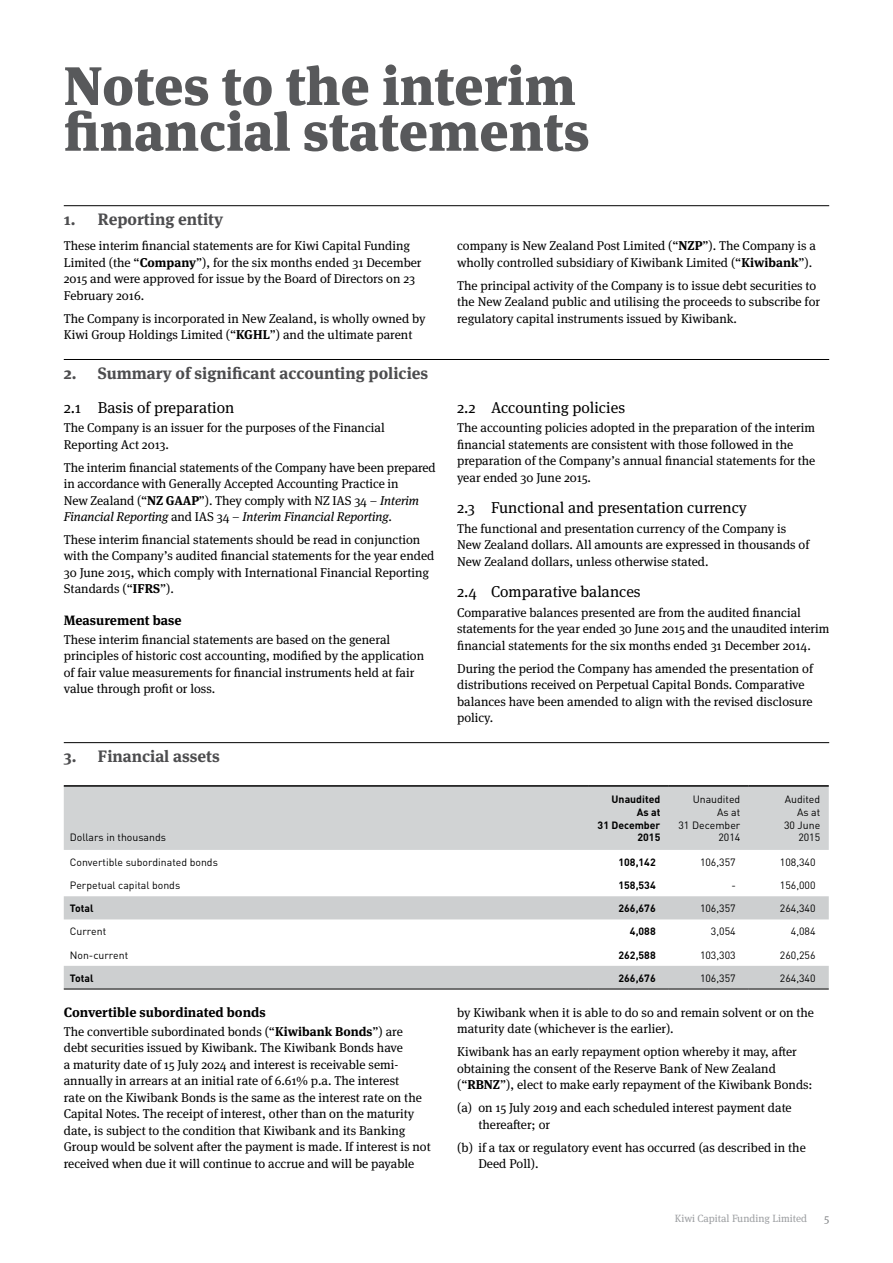
<style>
.page{position:relative;width:893px;height:1263px;background:#fff}
.page>*{position:absolute;margin:0;border:0;box-sizing:border-box;transform-origin:0 0}
.t1{font:900 54px/45.8px "Meta Serif OT";color:#58595b}
.t2{font:700 16.5px "Meta Serif OT";color:#4d4d4f}
.t3{font:15.75px "Meta Serif OT";color:#000}
.t4{font:700 13.5px "Meta Serif OT";color:#000}
.t5{font:12.75px/16.5px "Meta Serif OT";color:#000}
.t6{font:11.25px "Meta Serif OT";color:#808285}
.t7{font:10.5px/12.8px "DIN";color:#000;text-align:right}
.t8{font:700 10.5px/12.8px "DIN";color:#000;text-align:right}
.t9{font:10.5px "Meta Serif OT";color:#9d9fa2}
.s1{font-weight:700}
.s2{font-style:italic}
</style>
<div class="page">
<hr style="left:64px;top:205px;width:765px;height:1px;background:#000">
<hr style="left:64px;top:359px;width:765px;height:1px;background:#000">
<hr style="left:64px;top:742px;width:765px;height:1px;background:#000">
<div style="left:64px;top:787px;width:765px;height:63px;background:#d1d3d4"></div>
<svg style="left:64px;top:896px;width:765px;height:93px"></svg>
<hr style="left:589px;top:785px;width:80px;height:2px;background:#000">
<hr style="left:669px;top:785px;width:80px;height:2px;background:#000">
<hr style="left:749px;top:785px;width:80px;height:2px;background:#000">
<hr style="left:64px;top:785px;width:525px;height:2px;background:#000">
<hr style="left:64px;top:989px;width:525px;height:1px;background:#000">
<hr style="left:589px;top:989px;width:80px;height:1px;background:#000">
<hr style="left:669px;top:989px;width:80px;height:1px;background:#000">
<hr style="left:749px;top:989px;width:80px;height:1px;background:#000">
<h1 class="t1" style="left:64px;top:63px;width:527px">Notes to the interim financial statements</h1>
<p class="t2" style="left:64px;top:209px;width:161px">1. Reporting entity</p>
<p class="t5" style="left:64px;top:237px;width:359px">These interim financial statements are for Kiwi Capital Funding Limited (the “<span class="s1">Company</span>”), for the six months ended 31 December 2015 and were approved for issue by the Board of Directors on 23<br>February 2016.</p>
<p class="t5" style="left:64px;top:310px;width:363px">The Company is incorporated in New Zealand, is wholly owned by<br>Kiwi Group Holdings Limited (“<span class="s1">KGHL</span>”) and the ultimate parent</p>
<p class="t2" style="left:64px;top:363px;width:366px">2. Summary of significant accounting policies</p>
<p class="t3" style="left:64px;top:397px;width:172px">2.1 Basis of preparation</p>
<p class="t5" style="left:64px;top:419px;width:323px">The Company is an issuer for the purposes of the Financial<br>Reporting Act 2013.</p>
<p class="t5" style="left:64px;top:459px;width:374px">The interim financial statements of the Company have been prepared in accordance with Generally Accepted Accounting Practice in<br>New Zealand (“<span class="s1">NZ GAAP</span>”). They comply with NZ IAS 34 – <span class="s2">Interim Financial Reporting</span> and IAS 34 – <span class="s2">Interim Financial Reporting</span>.</p>
<p class="t5" style="left:64px;top:531px;width:372px">These interim financial statements should be read in conjunction with the Company’s audited financial statements for the year ended 30 June 2015, which comply with International Financial Reporting Standards (“<span class="s1">IFRS</span>”).</p>
<p class="t4" style="left:64px;top:612px;width:119px">Measurement base</p>
<p class="t5" style="left:64px;top:631px;width:362px">These interim financial statements are based on the general principles of historic cost accounting, modified by the application of fair value measurements for financial instruments held at fair value through profit or loss.</p>
<p class="t2" style="left:64px;top:746px;width:158px">3. Financial assets</p>
<p class="t7" style="left:70px;top:831px;width:98px">Dollars in thousands</p>
<p class="t5" style="left:457px;top:237px;width:360px">company is New Zealand Post Limited (“<span class="s1">NZP</span>”). The Company is a wholly controlled subsidiary of Kiwibank Limited (“<span class="s1">Kiwibank</span>”).</p>
<p class="t5" style="left:457px;top:277px;width:364px">The principal activity of the Company is to issue debt securities to the New Zealand public and utilising the proceeds to subscribe for regulatory capital instruments issued by Kiwibank.</p>
<p class="t3" style="left:457px;top:397px;width:170px">2.2 Accounting policies</p>
<p class="t5" style="left:457px;top:419px;width:360px">The accounting policies adopted in the preparation of the interim financial statements are consistent with those followed in the preparation of the Company’s annual financial statements for the year ended 30 June 2015.</p>
<p class="t3" style="left:457px;top:498px;width:291px">2.3 Functional and presentation currency</p>
<p class="t5" style="left:457px;top:520px;width:354px">The functional and presentation currency of the Company is<br>New Zealand dollars. All amounts are expressed in thousands of<br>New Zealand dollars, unless otherwise stated.</p>
<p class="t3" style="left:457px;top:582px;width:185px">2.4 Comparative balances</p>
<p class="t5" style="left:457px;top:604px;width:374px">Comparative balances presented are from the audited financial statements for the year ended 30 June 2015 and the unaudited interim financial statements for the six months ended 31 December 2014.</p>
<p class="t5" style="left:457px;top:660px;width:357px">During the period the Company has amended the presentation of distributions received on Perpetual Capital Bonds. Comparative balances have been amended to align with the revised disclosure policy.</p>
<p class="t8" style="left:598px;top:792px;width:64px">Unaudited<br>As at<br>31 December<br>2015</p>
<p class="t7" style="left:678px;top:793px;width:63px">Unaudited<br>As at<br>31 December<br>2014</p>
<p class="t7" style="left:784px;top:793px;width:38px">Audited<br>As at<br>30 June<br>2015</p>
<p class="t7" style="left:70px;top:855px;width:150px">Convertible subordinated bonds</p>
<p class="t8" style="left:619px;top:855px;width:39px">108,142</p>
<p class="t7" style="left:700px;top:855px;width:37px">106,357</p>
<p class="t7" style="left:780px;top:855px;width:37px">108,340</p>
<p class="t7" style="left:70px;top:879px;width:112px">Perpetual capital bonds</p>
<p class="t8" style="left:619px;top:878px;width:39px">158,534</p>
<p class="t7" style="left:732px;top:879px;width:6px">-</p>
<p class="t7" style="left:780px;top:879px;width:37px">156,000</p>
<p class="t8" style="left:70px;top:901px;width:25px">Total</p>
<p class="t8" style="left:619px;top:901px;width:39px">266,676</p>
<p class="t7" style="left:700px;top:902px;width:37px">106,357</p>
<p class="t7" style="left:780px;top:902px;width:37px">264,340</p>
<p class="t7" style="left:70px;top:925px;width:38px">Current</p>
<p class="t8" style="left:630px;top:925px;width:27px">4,088</p>
<p class="t7" style="left:711px;top:925px;width:26px">3,054</p>
<p class="t7" style="left:791px;top:925px;width:26px">4,084</p>
<p class="t7" style="left:70px;top:948px;width:60px">Non-current</p>
<p class="t8" style="left:619px;top:948px;width:39px">262,588</p>
<p class="t7" style="left:700px;top:948px;width:37px">103,303</p>
<p class="t7" style="left:780px;top:948px;width:37px">260,256</p>
<p class="t8" style="left:70px;top:971px;width:25px">Total</p>
<p class="t8" style="left:619px;top:971px;width:39px">266,676</p>
<p class="t7" style="left:700px;top:971px;width:37px">106,357</p>
<p class="t7" style="left:780px;top:971px;width:37px">264,340</p>
<p class="t4" style="left:64px;top:1004px;width:203px">Convertible subordinated bonds</p>
<p class="t5" style="left:64px;top:1023px;width:369px">The convertible subordinated bonds (“<span class="s1">Kiwibank Bonds</span>”) are<br>debt securities issued by Kiwibank. The Kiwibank Bonds have<br>a maturity date of 15 July 2024 and interest is receivable semi&shy;annually in arrears at an initial rate of 6.61% p.a. The interest<br>rate on the Kiwibank Bonds is the same as the interest rate on the Capital Notes. The receipt of interest, other than on the maturity date, is subject to the condition that Kiwibank and its Banking Group would be solvent after the payment is made. If interest is not received when due it will continue to accrue and will be payable</p>
<p class="t5" style="left:457px;top:1004px;width:358px">by Kiwibank when it is able to do so and remain solvent or on the maturity date (whichever is the earlier).</p>
<p class="t5" style="left:457px;top:1043px;width:357px">Kiwibank has an early repayment option whereby it may, after obtaining the consent of the Reserve Bank of New Zealand (“<span class="s1">RBNZ</span>”), elect to make early repayment of the Kiwibank Bonds:</p>
<p class="t5" style="left:478px;top:1099px;width:315px;text-indent:-21px">(a) on 15 July 2019 and each scheduled interest payment date thereafter; or</p>
<p class="t5" style="left:478px;top:1139px;width:329px;text-indent:-21px">(b) if a tax or regulatory event has occurred (as described in the<br>Deed Poll).</p>
<p class="t9" style="left:675px;top:1211px;width:134px">Kiwi Capital Funding Limited</p>
<p class="t6" style="left:824px;top:1211px;width:7px">5</p>
</div>
